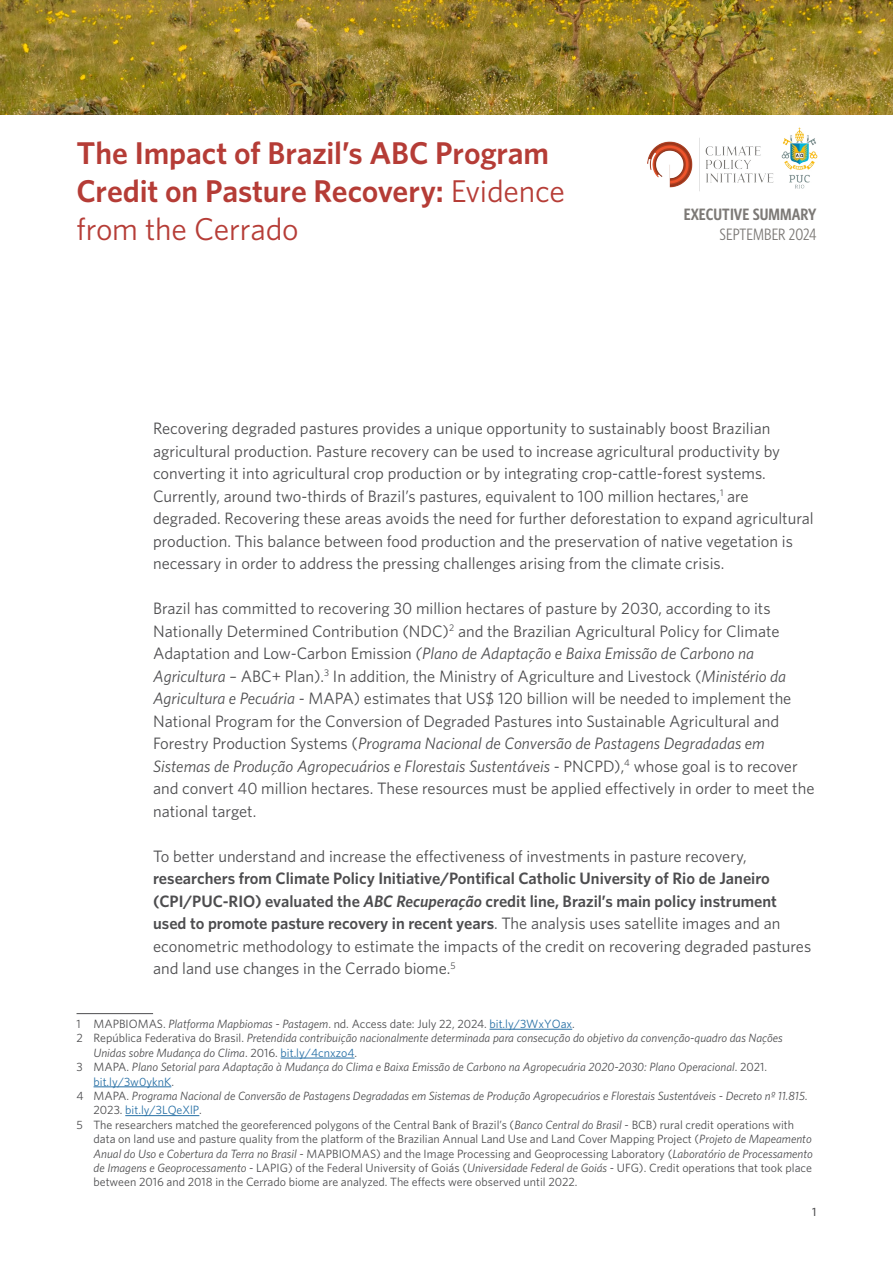
<style>
.page{position:relative;width:893px;height:1263px;background:#fff}
.page>*{position:absolute;margin:0;border:0;box-sizing:border-box;transform-origin:0 0}
.t1{font:600 31.5px/37.8px "Whitney";letter-spacing:-.005em;color:#b53c36}
.t2{font:16.5px/22.5px "Whitney";color:#4d4d4f}
.t3{font:600 16.5px/22.5px "Whitney";color:#4d4d4f}
.t4{font:600 16.5px "Whitney Condensed";letter-spacing:.005em;color:#7c7976}
.t5{font:16.5px "Whitney Condensed";letter-spacing:.005em;color:#7c7976}
.t6{font:italic 12px "Whitney";color:#4d4d4f}
.t7{font:12px "Whitney";color:#4d4d4f}
.t8{font:12px "Whitney";color:#266fa5}
.t9{font:500 12px "Whitney";color:#4d4d4f}
.s1{font-weight:400;color:#b63d37}
.s2{font-style:italic}
.s3{font-weight:400}
.s4{color:#266fa5}
.s5{font-style:normal}
.s6{font-style:normal;color:#266fa5}
.s7{color:#4d4d4f}
</style>
<div class="page">
<hr style="left:77px;top:1013px;width:76px;height:1px;background:#4d4d4f">
<hr style="left:489px;top:1029px;width:83px;height:1px;background:#266fa5">
<hr style="left:281px;top:1058px;width:73px;height:1px;background:#266fa5">
<hr style="left:94px;top:1086px;width:77px;height:1px;background:#266fa5">
<hr style="left:125px;top:1115px;width:74px;height:1px;background:#266fa5">
<img style="left:0;top:0;width:893px;height:115px">
<img style="left:647px;top:127px;width:171px;height:64px">
<h1 class="t1" style="left:77px;top:134px;width:490px">The Impact of Brazil’s ABC Program<br>Credit on Pasture Recovery: <span class="s1">Evidence from the Cerrado</span></h1>
<p class="t4" style="left:684px;top:204px;width:134px">EXECUTIVE SUMMARY</p>
<p class="t5" style="left:719px;top:224px;width:98px">SEPTEMBER 2024</p>
<p class="t2" style="left:153px;top:417px;width:662px">Recovering degraded pastures provides a unique opportunity to sustainably boost Brazilian agricultural production. Pasture recovery can be used to increase agricultural productivity by converting it into agricultural crop production or by integrating crop-cattle-forest systems.<br>Currently, around two-thirds of Brazil’s pastures, equivalent to 100 million hectares,<sup>1</sup> are degraded. Recovering these areas avoids the need for further deforestation to expand agricultural production. This balance between food production and the preservation of native vegetation is necessary in order to address the pressing challenges arising from the climate crisis.</p>
<p class="t2" style="left:153px;top:597px;width:663px">Brazil has committed to recovering 30 million hectares of pasture by 2030, according to its Nationally Determined Contribution (NDC)<sup>2</sup> and the Brazilian Agricultural Policy for Climate Adaptation and Low-Carbon Emission <span class="s2">(Plano de Adaptação e Baixa Emissão de Carbono na Agricultura</span> – ABC+ Plan).<sup>3</sup> In addition, the Ministry of Agriculture and Livestock (<span class="s2">Ministério da Agricultura e Pecuária</span> - MAPA) estimates that US$ 120 billion will be needed to implement the National Program for the Conversion of Degraded Pastures into Sustainable Agricultural and Forestry Production Systems (<span class="s2">Programa Nacional de Conversão de Pastagens Degradadas em Sistemas de Produção Agropecuários e Florestais Sustentáveis</span> - PNCPD),<sup>4</sup> whose goal is to recover and convert 40 million hectares. These resources must be applied effectively in order to meet the national target.</p>
<p class="t2" style="left:153px;top:844px;width:595px">To better understand and increase the effectiveness of investments in pasture recovery,</p>
<p class="t3" style="left:153px;top:867px;width:660px">researchers from Climate Policy Initiative/Pontifical Catholic University of Rio de Janeiro (CPI/PUC-RIO) evaluated the <span class="s2">ABC Recuperação</span> credit line, Brazil’s main policy instrument used to promote pasture recovery in recent years<span class="s3">. The analysis uses satellite images and an econometric methodology to estimate the impacts of the credit on recovering degraded pastures and land use changes in the Cerrado biome.</span><sup>5</sup></p>
<p class="t7" style="left:77px;top:1016px;width:500px">1 MAPBIOMAS. <span class="s2">Platforma Mapbiomas - Pastagem</span>. nd. Access date: July 22, 2024. <span class="s4">bit.ly/3WxYOax</span>.</p>
<p class="t6" style="left:77px;top:1030px;width:708px"><span class="s5">2 República Federativa do Brasil.</span> Pretendida contribuição nacionalmente determinada para consecução do objetivo da convenção-quadro das Nações</p>
<p class="t6" style="left:94px;top:1045px;width:265px">Unidas sobre Mudança do Clima<span class="s5">. 2016.</span> <span class="s6">bit.ly/4cnxzo4</span><span class="s5">.</span></p>
<p class="t6" style="left:77px;top:1059px;width:692px"><span class="s5">3 MAPA.</span> Plano Setorial para Adaptação à Mudança do Clima e Baixa Emissão de Carbono na Agropecuária 2020-2030: Plano Operacional<span class="s5">. 2021.</span></p>
<p class="t8" style="left:94px;top:1073px;width:82px">bit.ly/3w0yknK<span class="s7">.</span></p>
<p class="t6" style="left:77px;top:1088px;width:732px"><span class="s5">4 MAPA.</span> Programa Nacional de Conversão de Pastagens Degradadas em Sistemas de Produção Agropecuários e Florestais Sustentáveis - Decreto nº 11.815<span class="s5">.</span></p>
<p class="t8" style="left:94px;top:1102px;width:110px"><span class="s7">2023.</span> bit.ly/3LQeXlP<span class="s7">.</span></p>
<p class="t7" style="left:77px;top:1117px;width:719px">5 The researchers matched the georeferenced polygons of the Central Bank of Brazil’s (<span class="s2">Banco Central do Brasil</span> - BCB) rural credit operations with</p>
<p class="t7" style="left:94px;top:1131px;width:720px">data on land use and pasture quality from the platform of the Brazilian Annual Land Use and Land Cover Mapping Project (<span class="s2">Projeto de Mapeamento</span></p>
<p class="t6" style="left:94px;top:1145px;width:721px">Anual do Uso e Cobertura da Terra no Brasil <span class="s5">- MAPBIOMAS) and the Image Processing and Geoprocessing Laboratory (</span>Laboratório de Processamento</p>
<p class="t7" style="left:94px;top:1160px;width:720px"><span class="s2">de Imagens e Geoprocessamento</span> - LAPIG) of the Federal University of Goiás (<span class="s2">Universidade Federal de Goiás</span> - UFG). Credit operations that took place</p>
<p class="t7" style="left:94px;top:1174px;width:485px">between 2016 and 2018 in the Cerrado biome are analyzed. The effects were observed until 2022.</p>
<p class="t9" style="left:812px;top:1204px;width:6px">1</p>
</div>
